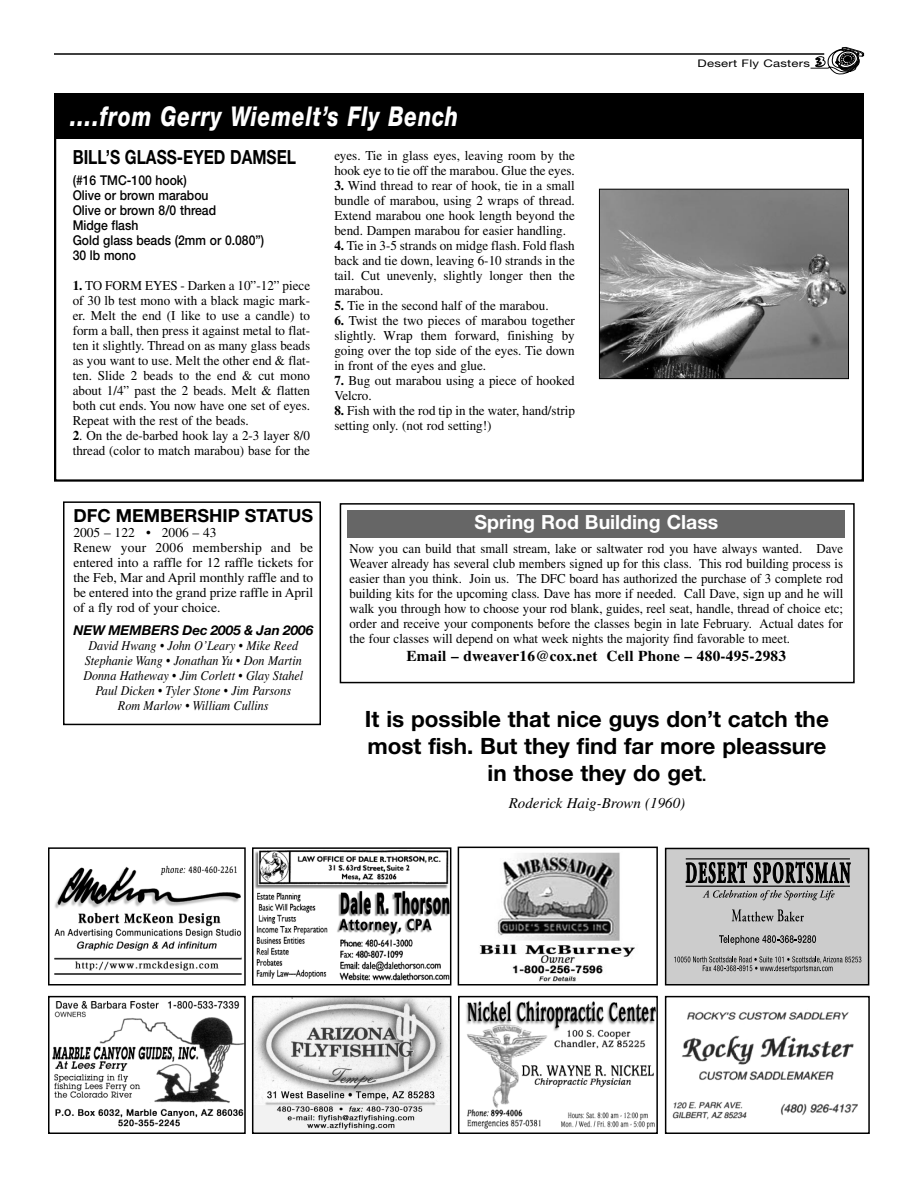
<style>
.page{position:relative;width:918px;height:1188px;background:#fff}
.page>*{position:absolute;margin:0;border:0;box-sizing:border-box;transform-origin:0 0}
.t1{font:italic 800 27.3px "Helvetica Neue";letter-spacing:.04em;color:#fff;scale:.77 1}
.t2{font:700 22.5px/27px "Helvetica Neue";color:#000;text-align:center}
.t3{font:700 19.5px "Helvetica Neue";color:#000;scale:.8 1}
.t4{font:700 19.5px "Helvetica Neue";color:#fff}
.t5{font:700 18px "Helvetica Neue";color:#000}
.t6{font:700 15px "Times";letter-spacing:.015em;color:#000}
.t7{font:italic 15px "Times";color:#000}
.t8{font:13.5px/15px "Times";color:#000}
.t9{font:13.5px/15px "Times";color:#000;text-align:justify;scale:.95 1}
.t10{font:italic 13.5px/15px "Times";color:#000;text-align:center;scale:.9 1}
.t11{font:500 13.5px/15px "Helvetica Neue";color:#000;scale:.9 1}
.t12{font:italic 700 13.5px "Helvetica Neue";color:#000}
.t13{font:10.5px "Helvetica Neue";letter-spacing:.015em;color:#000;scale:1.25 1}
.s1{font-weight:700}
.s2{font-size:15px}
</style>
<div class="page">
<div style="left:340px;top:503px;width:515px;height:180px;border:2px solid #000"></div>
<div style="left:348px;top:511px;width:497px;height:27px;background:#666"></div>
<div style="left:63px;top:501px;width:258px;height:224px;border:2px solid #000"></div>
<svg style="left:810px;top:47px;width:54px;height:28px"></svg>
<hr style="left:54px;top:53px;width:770px;height:2px;background:#000">
<div style="left:666px;top:849px;width:202px;height:135px;background:#ccc"></div>
<svg style="left:686px;top:859px;width:165px;height:41px"></svg>
<hr style="left:686px;top:858px;width:164px;height:1px;background:#000">
<hr style="left:686px;top:886px;width:164px;height:1px;background:#000">
<svg style="left:732px;top:909px;width:72px;height:12px"></svg>
<svg style="left:719px;top:935px;width:97px;height:10px"></svg>
<svg style="left:674px;top:956px;width:187px;height:17px"></svg>
<div style="left:665px;top:848px;width:204px;height:138px;border:2px solid #000"></div>
<img style="left:479px;top:852px;width:156px;height:130px">
<div style="left:458px;top:847px;width:200px;height:139px;border:2px solid #000"></div>
<img style="left:465px;top:1000px;width:190px;height:129px">
<div style="left:458px;top:996px;width:200px;height:138px;border:2px solid #000"></div>
<img style="left:672px;top:1011px;width:186px;height:109px">
<div style="left:665px;top:996px;width:205px;height:138px;border:2px solid #000"></div>
<img style="left:255px;top:850px;width:193px;height:131px">
<div style="left:252px;top:847px;width:199px;height:139px;border:2px solid #000"></div>
<img style="left:54px;top:865px;width:188px;height:110px">
<div style="left:48px;top:847px;width:198px;height:139px;border:2px solid #000"></div>
<img style="left:255px;top:999px;width:193px;height:132px">
<div style="left:252px;top:996px;width:199px;height:138px;border:2px solid #000"></div>
<img style="left:52px;top:1001px;width:191px;height:126px">
<div style="left:48px;top:996px;width:198px;height:138px;border:2px solid #000"></div>
<div style="left:54px;top:93px;width:810px;height:46px;background:#000"></div>
<img style="left:601px;top:191px;width:246px;height:186px">
<div style="left:599px;top:189px;width:250px;height:190px;border:1px solid #000"></div>
<h1 class="t1" style="left:70px;top:107px;width:505px">....from Gerry Wiemelt’s Fly Bench</h1>
<h3 class="t3" style="left:73px;top:150px;width:281px">BILL’S GLASS-EYED DAMSEL</h3>
<p class="t11" style="left:73px;top:174px;width:214px">(#16 TMC-100 hook)<br>Olive or brown marabou<br>Olive or brown 8/0 thread<br>Midge flash<br>Gold glass beads (2mm or 0.080”)<br>30 lb mono</p>
<p class="t8" style="left:73px;top:279px;width:239px;text-align:justify"><span class="s1">1.</span> TO FORM EYES - Darken a 10”-12” piece of 30 lb test mono with a black magic mark&shy;er. Melt the end (I like to use a candle) to form a ball, then press it against metal to flat&shy;ten it slightly. Thread on as many glass beads as you want to use. Melt the other end &amp; flat&shy;ten. Slide 2 beads to the end &amp; cut mono about 1/4” past the 2 beads. Melt &amp; flatten both cut ends. You now have one set of eyes.<br>Repeat with the rest of the beads.</p>
<p class="t8" style="left:73px;top:429px;width:239px"><span class="s1">2</span>. On the de-barbed hook lay a 2-3 layer 8/0 thread (color to match marabou) base for the</p>
<p class="t8" style="left:334px;top:150px;width:242px">eyes. Tie in glass eyes, leaving room by the hook eye to tie off the marabou. Glue the eyes.</p>
<p class="t8" style="left:334px;top:180px;width:242px;text-align:justify"><span class="s1">3.</span> Wind thread to rear of hook, tie in a small bundle of marabou, using 2 wraps of thread.<br>Extend marabou one hook length beyond the bend. Dampen marabou for easier handling.</p>
<p class="t8" style="left:334px;top:240px;width:242px;text-align:justify"><span class="s1">4.</span> Tie in 3-5 strands on midge flash. Fold flash back and tie down, leaving 6-10 strands in the tail. Cut unevenly, slightly longer then the marabou.</p>
<p class="t8" style="left:334px;top:300px;width:216px"><span class="s1">5.</span> Tie in the second half of the marabou.</p>
<p class="t8" style="left:334px;top:315px;width:242px;text-align:justify"><span class="s1">6.</span> Twist the two pieces of marabou together slightly. Wrap them forward, finishing by going over the top side of the eyes. Tie down in front of the eyes and glue.</p>
<p class="t8" style="left:334px;top:375px;width:242px"><span class="s1">7.</span> Bug out marabou using a piece of hooked<br>Velcro.</p>
<p class="t8" style="left:334px;top:405px;width:242px"><span class="s1">8.</span> Fish with the rod tip in the water, hand/strip setting only. (not rod setting!)</p>
<p class="t13" style="left:698px;top:60px;width:91px">Desert Fly Casters</p>
<h3 class="t5" style="left:73px;top:510px;width:241px">DFC MEMBERSHIP STATUS</h3>
<p class="t8" style="left:73px;top:527px;width:241px">2005 – 122 • 2006 – 43<br>Renew your 2006 membership and be entered into a raffle for 12 raffle tickets for the Feb, Mar and April monthly raffle and to be entered into the grand prize raffle in April of a fly rod of your choice.</p>
<p class="t12" style="left:73px;top:625px;width:241px">NEW MEMBERS Dec 2005 &amp; Jan 2006</p>
<p class="t10" style="left:83px;top:639px;width:246px">David Hwang • John O’Leary • Mike Reed Stephanie Wang • Jonathan Yu • Don Martin Donna Hatheway • Jim Corlett • Glay Stahel Paul Dicken • Tyler Stone • Jim Parsons Rom Marlow • William Cullins</p>
<h3 class="t4" style="left:474px;top:515px;width:245px">Spring Rod Building Class</h3>
<p class="t9" style="left:350px;top:542px;width:521px">Now you can build that small stream, lake or saltwater rod you have always wanted. Dave Weaver already has several club members signed up for this class. This rod building process is easier than you think. Join us. The DFC board has authorized the purchase of 3 complete rod building kits for the upcoming class. Dave has more if needed. Call Dave, sign up and he will walk you through how to choose your rod blank, guides, reel seat, handle, thread of choice etc; order and receive your components before the classes begin in late February. Actual dates for the four classes will depend on what week nights the majority find favorable to meet.</p>
<p class="t6" style="left:407px;top:651px;width:381px">Email – dweaver16@cox.net Cell Phone – 480-495-2983</p>
<h2 class="t2" style="left:365px;top:708px;width:465px">It is possible that nice guys don’t catch the most fish. But they find far more pleassure in those they do get<span class="s2">.</span></h2>
<p class="t7" style="left:509px;top:798px;width:178px">Roderick Haig-Brown (1960)</p>
</div>
